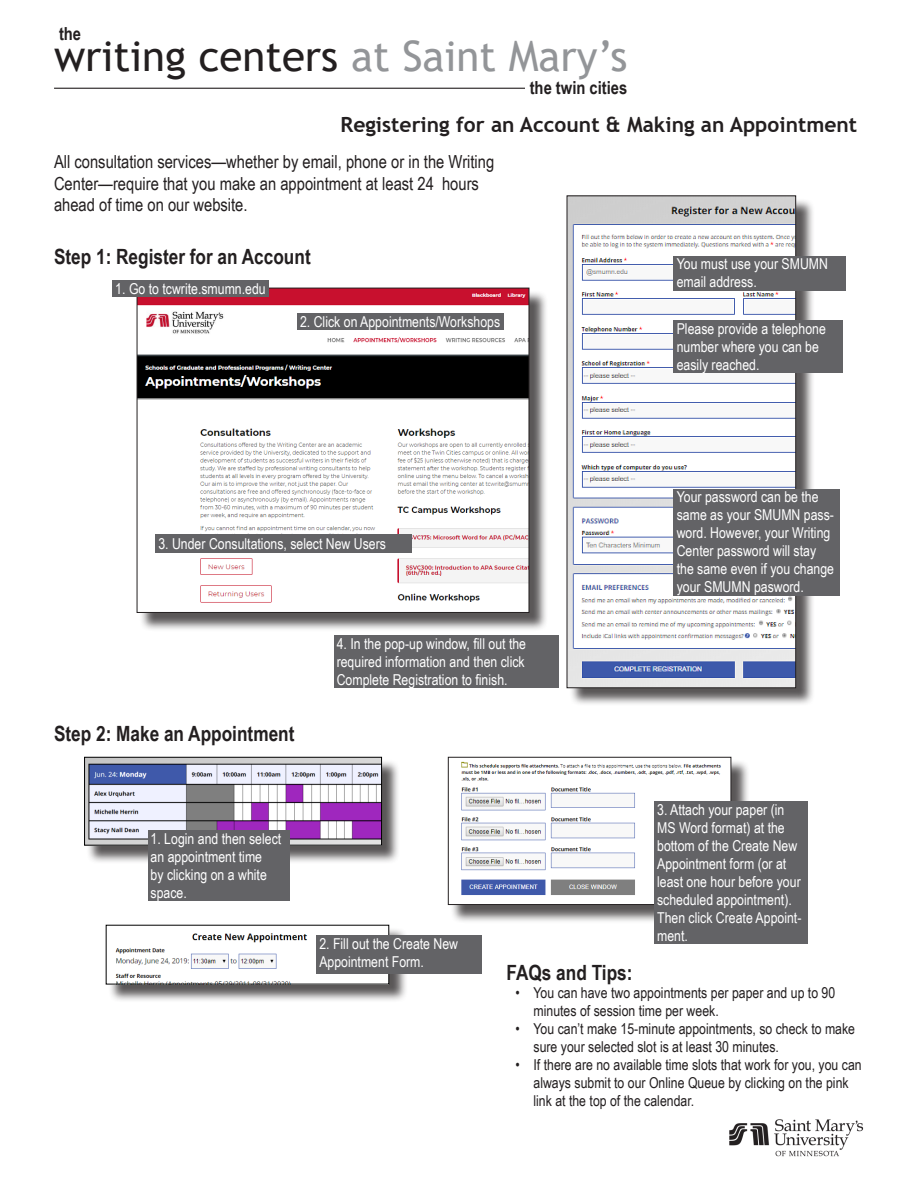
<style>
.page{position:relative;width:918px;height:1188px;background:#fff}
.page>*{position:absolute;margin:0;border:0;box-sizing:border-box;transform-origin:0 0}
.t1{font:42px "Trebuchet MS";color:#231f20}
.t2{font:700 21px "Arial Narrow";color:#231f20}
.t3{font:700 21px "Trebuchet MS";color:#231f20}
.t4{font:18px/21.6px "Arial Narrow";color:#231f20}
.t5{font:700 18px "Arial Narrow";color:#231f20}
.t6{font:15px/18px "Arial Narrow";color:#fff}
.t7{font:15px/18px "Arial Narrow";color:#231f20}
.s1{color:#939598}
</style>
<div class="page">
<img style="left:729px;top:1119px;width:135px;height:38px">
<hr style="left:54px;top:88px;width:473px;height:1px;background:#231f20">
<div style="left:525px;top:81px;width:102px;height:13px;background:#fff"></div>
<div style="left:139px;top:290px;width:409px;height:341px;background:#231f20;opacity:.75"></div>
<img style="left:139px;top:290px;width:388px;height:321px">
<div style="left:137px;top:288px;width:392px;height:325px;border:1px solid #231f20"></div>
<div style="left:569px;top:198px;width:246px;height:509px;background:#231f20;opacity:.75"></div>
<img style="left:569px;top:198px;width:225px;height:488px">
<div style="left:567px;top:196px;width:229px;height:492px;border:1px solid #231f20"></div>
<div style="left:674px;top:256px;width:172px;height:34px;background:#636366"></div>
<div style="left:674px;top:320px;width:169px;height:53px;background:#636366"></div>
<div style="left:674px;top:489px;width:166px;height:106px;background:#636366"></div>
<div style="left:112px;top:280px;width:157px;height:17px;background:#636366"></div>
<div style="left:297px;top:313px;width:206px;height:17px;background:#636366"></div>
<div style="left:155px;top:535px;width:257px;height:18px;background:#636366"></div>
<div style="left:334px;top:635px;width:225px;height:53px;background:#636366"></div>
<div style="left:108px;top:927px;width:300px;height:76px;background:#231f20;opacity:.75"></div>
<img style="left:108px;top:927px;width:279px;height:55px">
<div style="left:87px;top:759px;width:313px;height:105px;background:#231f20;opacity:.75"></div>
<img style="left:86px;top:759px;width:294px;height:84px">
<div style="left:84px;top:757px;width:298px;height:88px;border:1px solid #000"></div>
<div style="left:316px;top:936px;width:166px;height:38px;background:#636366"></div>
<div style="left:450px;top:759px;width:300px;height:164px;background:#231f20;opacity:.75"></div>
<img style="left:450px;top:759px;width:279px;height:144px">
<div style="left:448px;top:757px;width:283px;height:148px;border:1px solid #231f20"></div>
<div style="left:654px;top:801px;width:154px;height:143px;background:#636366"></div>
<div style="left:148px;top:830px;width:142px;height:71px;background:#636366"></div>
<p class="t5" style="left:59px;top:20px;width:24px">the</p>
<p class="t1" style="left:54px;top:30px;width:575px">writing centers <span class="s1">at Saint Mary’s</span></p>
<p class="t5" style="left:530px;top:74px;width:99px">the twin cities</p>
<p class="t3" style="left:341px;top:112px;width:518px">Registering for an Account &amp; Making an Appointment</p>
<p class="t4" style="left:54px;top:150px;width:442px">All consultation services—whether by email, phone or in the Writing<br>Center—require that you make an appointment at least 24 hours ahead of time on our website.</p>
<p class="t2" style="left:54px;top:241px;width:258px">Step 1: Register for an Account</p>
<p class="t6" style="left:677px;top:255px;width:153px">You must use your SMUMN email address.</p>
<p class="t6" style="left:677px;top:319px;width:151px">Please provide a telephone number where you can be easily reached.</p>
<p class="t6" style="left:115px;top:279px;width:152px">1. Go to tcwrite.smumn.edu</p>
<p class="t6" style="left:300px;top:312px;width:202px">2. Click on Appointments/Workshops</p>
<p class="t6" style="left:158px;top:534px;width:229px">3. Under Consultations, select New Users</p>
<p class="t2" style="left:54px;top:718px;width:242px">Step 2: Make an Appointment</p>
<p class="t6" style="left:337px;top:634px;width:191px;text-align:justify">4. In the pop-up window, fill out the required information and then click Complete Registration to finish.</p>
<p class="t6" style="left:677px;top:488px;width:159px">Your password can be the same as your SMUMN pass&shy;word. However, your Writing<br>Center password will stay the same even if you change your SMUMN pasword.</p>
<p class="t6" style="left:151px;top:829px;width:132px">1. Login and then select an appointment time<br>by clicking on a white space.</p>
<p class="t6" style="left:319px;top:935px;width:140px">2. Fill out the Create New<br>Appointment Form.</p>
<p class="t6" style="left:657px;top:800px;width:146px">3. Attach your paper (in<br>MS Word format) at the bottom of the Create New<br>Appointment form (or at least one hour before your scheduled appointment).<br>Then click Create Appoint&shy;ment.</p>
<p class="t2" style="left:507px;top:957px;width:128px">FAQs and Tips:</p>
<p class="t7" style="left:534px;top:984px;width:303px;text-indent:-18px">• You can have two appointments per paper and up to 90 minutes of session time per week.</p>
<p class="t7" style="left:534px;top:1020px;width:323px;text-indent:-18px">• You can’t make 15-minute appointments, so check to make sure your selected slot is at least 30 minutes.</p>
<p class="t7" style="left:534px;top:1056px;width:330px;text-indent:-18px">• If there are no available time slots that work for you, you can always submit to our Online Queue by clicking on the pink link at the top of the calendar.</p>
</div>
